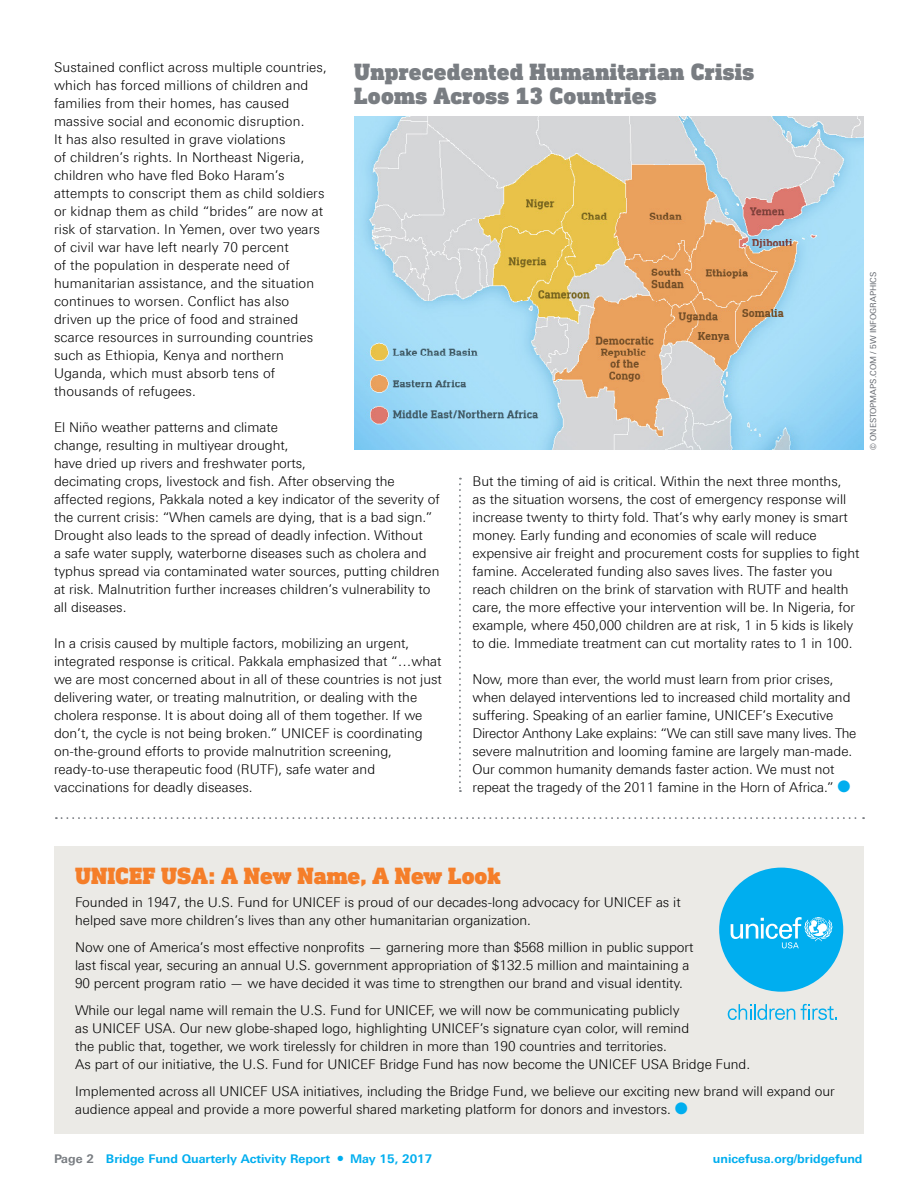
<style>
.page{position:relative;width:918px;height:1188px;background:#fff}
.page>*{position:absolute;margin:0;border:0;box-sizing:border-box;transform-origin:0 0}
.t1{font:900 24px/24px "DIN Next Slab Pro";letter-spacing:.01em;color:#797d82}
.t2{font:900 24px "DIN Next Slab Pro";color:#f57e29}
.t3{font:300 13.5px/18px "Linotype Univers 330";color:#000}
.t4{font:700 12px "Linotype Univers 630";color:#00aeef}
.t5{font:8.25px "Linotype Univers 430";color:#5f636a}
.s1{color:#00aeef}
.s2{color:#797d82}
</style>
<div class="page">
<svg style="left:459px;top:478px;width:2px;height:314px"></svg>
<img style="left:354px;top:117px;width:510px;height:333px">
<div style="left:54px;top:846px;width:810px;height:288px;background:#ebeae6"></div>
<div style="left:719px;top:868px;width:124px;height:124px;background:#00aeef;border-radius:50%"></div>
<svg style="left:731px;top:917px;width:101px;height:31px"></svg>
<svg style="left:728px;top:1004px;width:67px;height:16px"></svg>
<svg style="left:801px;top:1004px;width:36px;height:16px"></svg>
<svg style="left:56px;top:817px;width:808px;height:2px"></svg>
<p class="t3" style="left:54px;top:58px;width:274px">Sustained conflict across multiple countries, which has forced millions of children and families from their homes, has caused massive social and economic disruption.<br>It has also resulted in grave violations<br>of children’s rights. In Northeast Nigeria, children who have fled Boko Haram’s attempts to conscript them as child soldiers or kidnap them as child “brides” are now at risk of starvation. In Yemen, over two years of civil war have left nearly 70 percent<br>of the population in desperate need of humanitarian assistance, and the situation continues to worsen. Conflict has also driven up the price of food and strained scarce resources in surrounding countries such as Ethiopia, Kenya and northern Uganda, which must absorb tens of thousands of refugees.</p>
<p class="t3" style="left:54px;top:418px;width:387px">El Niño weather patterns and climate<br>change, resulting in multiyear drought,<br>have dried up rivers and freshwater ports,<br>decimating crops, livestock and fish. After observing the affected regions, Pakkala noted a key indicator of the severity of the current crisis: “When camels are dying, that is a bad sign.” Drought also leads to the spread of deadly infection. Without<br>a safe water supply, waterborne diseases such as cholera and typhus spread via contaminated water sources, putting children at risk. Malnutrition further increases children’s vulnerability to all diseases.</p>
<p class="t3" style="left:54px;top:634px;width:390px">In a crisis caused by multiple factors, mobilizing an urgent, integrated response is critical. Pakkala emphasized that “…what we are most concerned about in all of these countries is not just delivering water, or treating malnutrition, or dealing with the cholera response. It is about doing all of them together. If we don’t, the cycle is not being broken.” UNICEF is coordinating on-the-ground efforts to provide malnutrition screening, ready-to-use therapeutic food (RUTF), safe water and vaccinations for deadly diseases.</p>
<h1 class="t1" style="left:354px;top:59px;width:402px">Unprecedented Humanitarian Crisis<br>Looms Across 13 Countries</h1>
<p class="t3" style="left:472px;top:472px;width:389px">But the timing of aid is critical. Within the next three months,<br>as the situation worsens, the cost of emergency response will increase twenty to thirty fold. That’s why early money is smart money. Early funding and economies of scale will reduce expensive air freight and procurement costs for supplies to fight famine. Accelerated funding also saves lives. The faster you reach children on the brink of starvation with RUTF and health care, the more effective your intervention will be. In Nigeria, for example, where 450,000 children are at risk, 1 in 5 kids is likely to die. Immediate treatment can cut mortality rates to 1 in 100.</p>
<p class="t3" style="left:472px;top:670px;width:385px">Now, more than ever, the world must learn from prior crises, when delayed interventions led to increased child mortality and suffering. Speaking of an earlier famine, UNICEF’s Executive Director Anthony Lake explains: “We can still save many lives. The severe malnutrition and looming famine are largely man-made.<br>Our common humanity demands faster action. We must not repeat the tragedy of the 2011 famine in the Horn of Africa.” <span class="s1">●</span></p>
<p class="t5" style="left:868px;top:450px;width:180px;rotate:-90deg">© ONESTOPMAPS.COM / 5W INFOGRAPHICS</p>
<h1 class="t2" style="left:75px;top:862px;width:427px">UNICEF USA: A New Name, A New Look</h1>
<p class="t3" style="left:75px;top:893px;width:607px">Founded in 1947, the U.S. Fund for UNICEF is proud of our decades-long advocacy for UNICEF as it helped save more children’s lives than any other humanitarian organization.</p>
<p class="t3" style="left:75px;top:938px;width:620px">Now one of America’s most effective nonprofits — garnering more than $568 million in public support last fiscal year, securing an annual U.S. government appropriation of $132.5 million and maintaining a<br>90 percent program ratio — we have decided it was time to strengthen our brand and visual identity.</p>
<p class="t3" style="left:75px;top:1001px;width:677px">While our legal name will remain the U.S. Fund for UNICEF, we will now be communicating publicly<br>as UNICEF USA. Our new globe-shaped logo, highlighting UNICEF’s signature cyan color, will remind<br>the public that, together, we work tirelessly for children in more than 190 countries and territories.<br>As part of our initiative, the U.S. Fund for UNICEF Bridge Fund has now become the UNICEF USA Bridge Fund.</p>
<p class="t3" style="left:75px;top:1082px;width:761px">Implemented across all UNICEF USA initiatives, including the Bridge Fund, we believe our exciting new brand will expand our audience appeal and provide a more powerful shared marketing platform for donors and investors. <span class="s1">●</span></p>
<p class="t4" style="left:54px;top:1151px;width:380px"><span class="s2">Page 2</span> Bridge Fund Quarterly Activity Report ● May 15, 2017</p>
<p class="t4" style="left:713px;top:1151px;width:151px">unicefusa.org/bridgefund</p>
</div>
